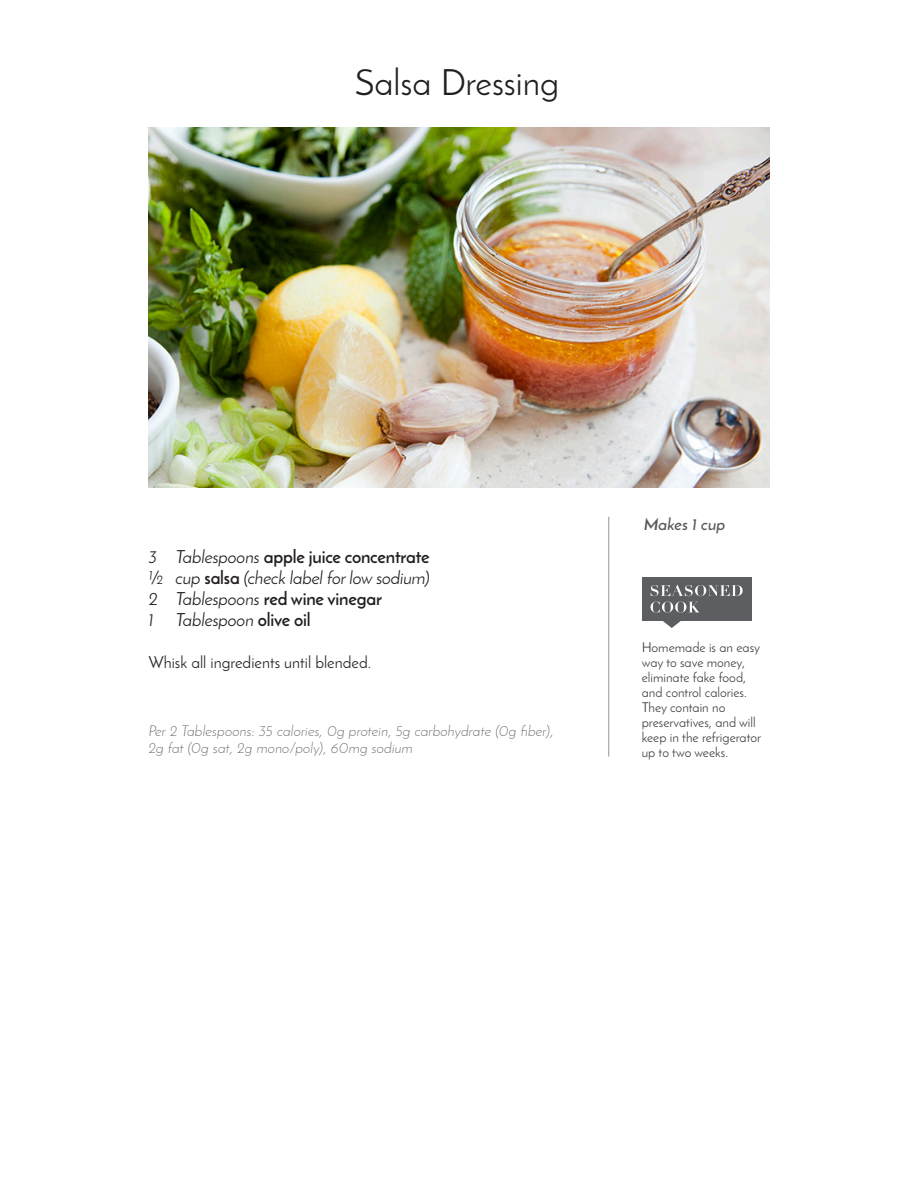
<style>
.page{position:relative;width:918px;height:1188px;background:#fff}
.page>*{position:absolute;margin:0;border:0;box-sizing:border-box;transform-origin:0 0}
.WFM_Recipe_Title{font:36px "Josefin Sans";color:#231f20}
.WFM_Recipe_Ingredien{font:700 18px "Josefin Sans";letter-spacing:-.01em;color:#231f20}
.WFM_Recipe_Ingredien-2{font:italic 18px "Josefin Sans";letter-spacing:-.01em;color:#231f20}
.WFM_Recipe_Instructi{font:16.5px "Josefin Sans";color:#231f20}
.WFM_Recipe_Serves{font:italic 600 16.5px "Josefin Sans";letter-spacing:.01em;color:#57585a}
.WFM_Recipe_Nutrition{font:italic 300 15px/16.5px "Josefin Sans";letter-spacing:.01em;color:#5d5e61}
.WFM_Recipe_Notes{font:13.5px/15px "Josefin Sans";color:#3e3e3f}
.s1{font-weight:400;font-style:italic}
.s2{font-weight:700;font-style:normal}
</style>
<div class="page">
<hr style="left:608px;top:517px;width:1px;height:240px;background:#939598">
<div style="left:643px;top:577px;width:109px;height:43px;background:#5d5e61"></div>
<svg style="left:651px;top:602px;width:49px;height:26px"></svg>
<svg style="left:651px;top:585px;width:92px;height:11px"></svg>
<img style="left:148px;top:128px;width:621px;height:360px">
<p class="WFM_Recipe_Title" style="left:355px;top:60px;width:206px">Salsa Dressing</p>
<p class="WFM_Recipe_Ingredien" style="left:148px;top:545px;width:283px"><span class="s1">3 Tablespoons</span> apple juice concentrate</p>
<p class="WFM_Recipe_Ingredien-2" style="left:148px;top:566px;width:283px">½ cup <span class="s2">salsa</span> (check label for low sodium)</p>
<p class="WFM_Recipe_Ingredien" style="left:148px;top:587px;width:235px"><span class="s1">2 Tablespoons</span> red wine vinegar</p>
<p class="WFM_Recipe_Ingredien-2" style="left:148px;top:608px;width:164px">1 Tablespoon <span class="s2">olive oil</span></p>
<p class="WFM_Recipe_Instructi" style="left:148px;top:653px;width:224px">Whisk all ingredients until blended.</p>
<p class="WFM_Recipe_Nutrition" style="left:148px;top:723px;width:407px">Per 2 Tablespoons: 35 calories, 0g protein, 5g carbohydrate (0g fiber),<br>2g fat (0g sat, 2g mono/poly), 60mg sodium</p>
<p class="WFM_Recipe_Serves" style="left:644px;top:514px;width:83px">Makes 1 cup</p>
<p class="WFM_Recipe_Notes" style="left:642px;top:640px;width:121px">Homemade is an easy way to save money, eliminate fake food, and control calories.<br>They contain no preservatives, and will keep in the refrigerator up to two weeks.</p>
</div>
